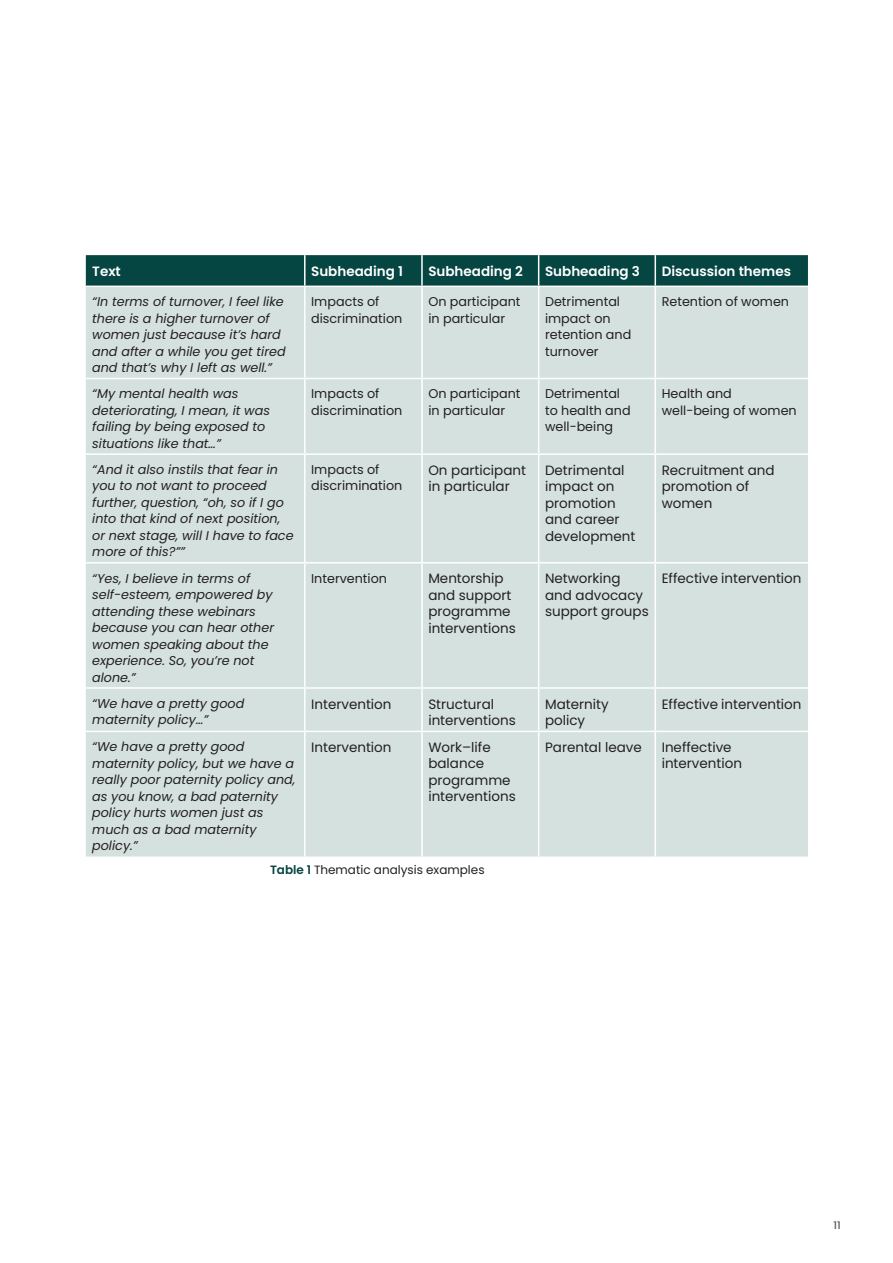
<style>
.page{position:relative;width:893px;height:1263px;background:#fff}
.page>*{position:absolute;margin:0;border:0;box-sizing:border-box;transform-origin:0 0}
._00_table_text{font:13.5px/16.5px "Poppins";color:#231f20}
._00_Main_text{font:600 13.5px "Poppins";color:#fff}
._00_table_text-2{font:italic 12.75px/16.5px "Poppins";color:#231f20}
._00_table_text-3{font:12.75px/16.5px "Poppins";color:#231f20}
._00_Caption{font:12px "Poppins";color:#231f20}
.t1{font:500 10.5px "Poppins";color:#57585a}
.s1{font-weight:600;color:#054542}
</style>
<div class="page">
<svg style="left:86px;top:255px;width:722px;height:31px;background:#094845"></svg>
<div style="left:86px;top:287px;width:722px;height:569px;background:#d5e1de"></div>
<hr style="left:304px;top:255px;width:2px;height:31px;background:#fff">
<hr style="left:421px;top:255px;width:2px;height:31px;background:#fff">
<hr style="left:538px;top:255px;width:1px;height:31px;background:#fff">
<hr style="left:655px;top:255px;width:1px;height:31px;background:#fff">
<hr style="left:304px;top:287px;width:2px;height:91px;background:#fff">
<hr style="left:421px;top:287px;width:2px;height:91px;background:#fff">
<hr style="left:538px;top:287px;width:1px;height:91px;background:#fff">
<hr style="left:655px;top:287px;width:1px;height:91px;background:#fff">
<hr style="left:304px;top:379px;width:2px;height:74px;background:#fff">
<hr style="left:421px;top:379px;width:2px;height:74px;background:#fff">
<hr style="left:538px;top:379px;width:1px;height:74px;background:#fff">
<hr style="left:655px;top:379px;width:1px;height:74px;background:#fff">
<hr style="left:304px;top:455px;width:2px;height:107px;background:#fff">
<hr style="left:421px;top:455px;width:2px;height:107px;background:#fff">
<hr style="left:538px;top:455px;width:1px;height:107px;background:#fff">
<hr style="left:655px;top:455px;width:1px;height:107px;background:#fff">
<hr style="left:304px;top:563px;width:2px;height:124px;background:#fff">
<hr style="left:421px;top:563px;width:2px;height:124px;background:#fff">
<hr style="left:538px;top:563px;width:1px;height:124px;background:#fff">
<hr style="left:655px;top:563px;width:1px;height:124px;background:#fff">
<hr style="left:304px;top:689px;width:2px;height:42px;background:#fff">
<hr style="left:421px;top:689px;width:2px;height:42px;background:#fff">
<hr style="left:538px;top:689px;width:1px;height:42px;background:#fff">
<hr style="left:655px;top:689px;width:1px;height:42px;background:#fff">
<hr style="left:304px;top:732px;width:2px;height:124px;background:#fff">
<hr style="left:421px;top:732px;width:2px;height:124px;background:#fff">
<hr style="left:538px;top:732px;width:1px;height:124px;background:#fff">
<hr style="left:655px;top:732px;width:1px;height:124px;background:#fff">
<hr style="left:86px;top:378px;width:219px;height:1px;background:#fff">
<hr style="left:305px;top:378px;width:117px;height:1px;background:#fff">
<hr style="left:422px;top:378px;width:117px;height:1px;background:#fff">
<hr style="left:539px;top:378px;width:116px;height:1px;background:#fff">
<hr style="left:655px;top:378px;width:153px;height:1px;background:#fff">
<hr style="left:86px;top:453px;width:219px;height:2px;background:#fff">
<hr style="left:305px;top:453px;width:117px;height:2px;background:#fff">
<hr style="left:422px;top:453px;width:117px;height:2px;background:#fff">
<hr style="left:539px;top:453px;width:116px;height:2px;background:#fff">
<hr style="left:655px;top:453px;width:153px;height:2px;background:#fff">
<hr style="left:86px;top:562px;width:219px;height:1px;background:#fff">
<hr style="left:305px;top:562px;width:117px;height:1px;background:#fff">
<hr style="left:422px;top:562px;width:117px;height:1px;background:#fff">
<hr style="left:539px;top:562px;width:116px;height:1px;background:#fff">
<hr style="left:655px;top:562px;width:153px;height:1px;background:#fff">
<hr style="left:86px;top:687px;width:219px;height:2px;background:#fff">
<hr style="left:305px;top:687px;width:117px;height:2px;background:#fff">
<hr style="left:422px;top:687px;width:117px;height:2px;background:#fff">
<hr style="left:539px;top:687px;width:116px;height:2px;background:#fff">
<hr style="left:655px;top:687px;width:153px;height:2px;background:#fff">
<hr style="left:86px;top:731px;width:219px;height:1px;background:#fff">
<hr style="left:305px;top:731px;width:117px;height:1px;background:#fff">
<hr style="left:422px;top:731px;width:117px;height:1px;background:#fff">
<hr style="left:539px;top:731px;width:116px;height:1px;background:#fff">
<hr style="left:655px;top:731px;width:153px;height:1px;background:#fff">
<p class="_00_Main_text" style="left:92px;top:263px;width:30px">Text</p>
<p class="_00_Main_text" style="left:311px;top:263px;width:93px">Subheading 1</p>
<p class="_00_Main_text" style="left:428px;top:263px;width:96px">Subheading 2</p>
<p class="_00_Main_text" style="left:545px;top:263px;width:96px">Subheading 3</p>
<p class="_00_Main_text" style="left:662px;top:263px;width:131px">Discussion themes</p>
<p class="_00_table_text-2" style="left:92px;top:293px;width:195px">“In terms of turnover, I feel like there is a higher turnover of women just because it’s hard and after a while you get tired and that’s why I left as well.”</p>
<p class="_00_table_text-3" style="left:311px;top:293px;width:93px">Impacts of discrimination</p>
<p class="_00_table_text-3" style="left:428px;top:293px;width:94px">On participant in particular</p>
<p class="_00_table_text-3" style="left:545px;top:293px;width:88px">Detrimental impact on retention and turnover</p>
<p class="_00_table_text-3" style="left:662px;top:293px;width:129px">Retention of women</p>
<p class="_00_table_text-2" style="left:92px;top:386px;width:179px">“My mental health was deteriorating, I mean, it was failing by being exposed to situations like that…”</p>
<p class="_00_table_text-3" style="left:311px;top:386px;width:93px">Impacts of discrimination</p>
<p class="_00_table_text-3" style="left:428px;top:386px;width:94px">On participant in particular</p>
<p class="_00_table_text-3" style="left:545px;top:386px;width:87px">Detrimental to health and well-being</p>
<p class="_00_table_text-3" style="left:662px;top:386px;width:137px">Health and well-being of women</p>
<p class="_00_table_text-2" style="left:92px;top:461px;width:203px">“And it also instils that fear in you to not want to proceed further, question, “oh, so if I go into that kind of next position, or next stage, will I have to face more of this?””</p>
<p class="_00_table_text-3" style="left:311px;top:461px;width:93px">Impacts of discrimination</p>
<p class="_00_table_text" style="left:428px;top:462px;width:99px">On participant in particular</p>
<p class="_00_table_text" style="left:545px;top:462px;width:92px">Detrimental impact on promotion and career development</p>
<p class="_00_table_text" style="left:662px;top:462px;width:115px">Recruitment and promotion of women</p>
<p class="_00_table_text-2" style="left:92px;top:570px;width:183px">“Yes, I believe in terms of self-esteem, empowered by attending these webinars because you can hear other women speaking about the experience. So, you’re not alone.”</p>
<p class="_00_table_text-3" style="left:311px;top:570px;width:77px">Intervention</p>
<p class="_00_table_text" style="left:428px;top:570px;width:89px">Mentorship and support programme interventions</p>
<p class="_00_table_text" style="left:545px;top:570px;width:105px">Networking and advocacy support groups</p>
<p class="_00_table_text" style="left:662px;top:570px;width:141px">Effective intervention</p>
<p class="_00_table_text-2" style="left:92px;top:695px;width:154px">“We have a pretty good maternity policy…”</p>
<p class="_00_table_text" style="left:311px;top:696px;width:82px">Intervention</p>
<p class="_00_table_text" style="left:428px;top:696px;width:89px">Structural interventions</p>
<p class="_00_table_text" style="left:545px;top:696px;width:65px">Maternity policy</p>
<p class="_00_table_text" style="left:662px;top:696px;width:141px">Effective intervention</p>
<p class="_00_table_text-2" style="left:92px;top:738px;width:205px">“We have a pretty good maternity policy, but we have a really poor paternity policy and, as you know, a bad paternity policy hurts women just as much as a bad maternity policy.”</p>
<p class="_00_table_text" style="left:311px;top:739px;width:82px">Intervention</p>
<p class="_00_table_text" style="left:428px;top:739px;width:89px">Work–life balance programme interventions</p>
<p class="_00_table_text" style="left:545px;top:739px;width:98px">Parental leave</p>
<p class="_00_table_text" style="left:662px;top:739px;width:82px">Ineffective intervention</p>
<p class="_00_Caption" style="left:270px;top:863px;width:216px"><span class="s1">Table 1</span> Thematic analysis examples</p>
<p class="t1" style="left:833px;top:1219px;width:9px">11</p>
</div>
